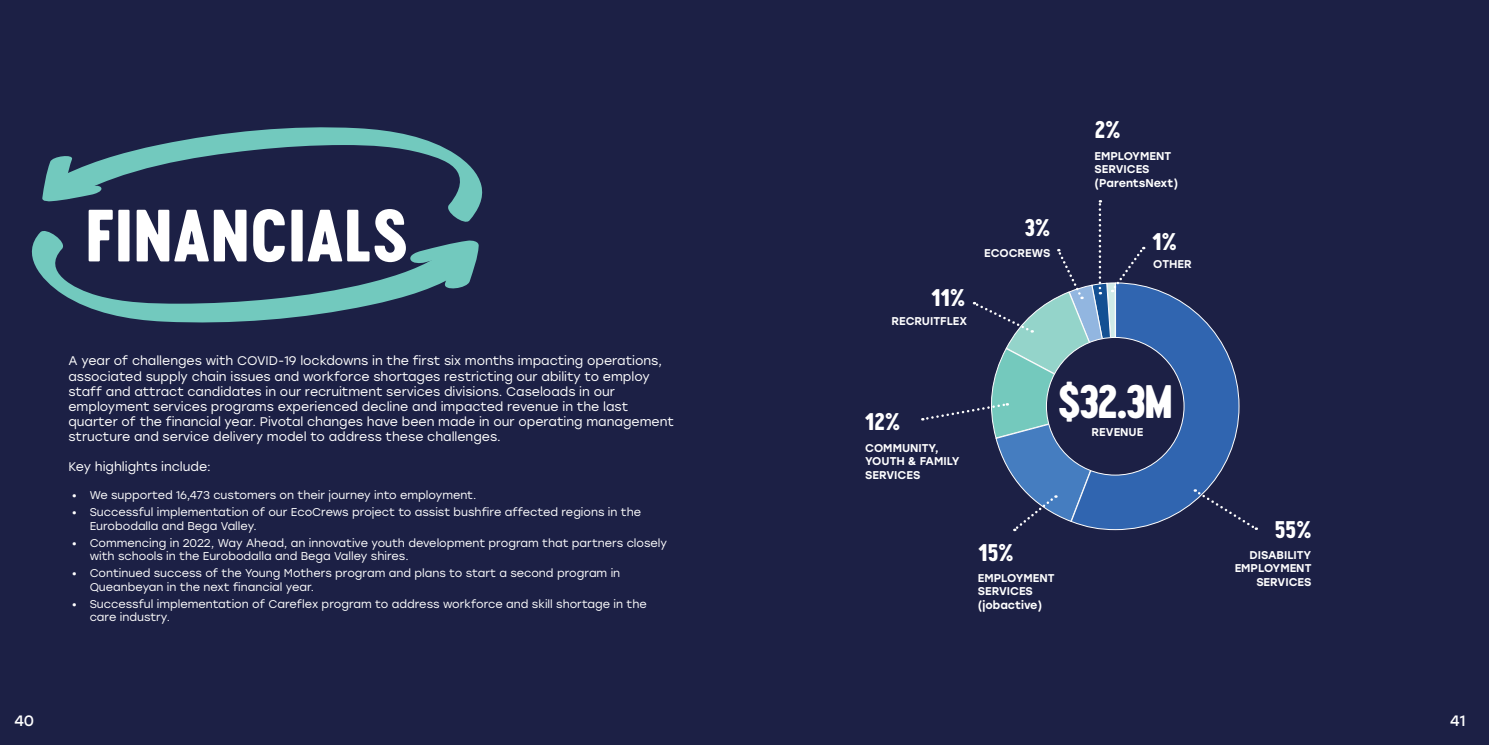
<style>
.page{position:relative;width:1489px;height:745px;background:#fff}
.page>*{position:absolute;margin:0;border:0;box-sizing:border-box;transform-origin:0 0}
.t1{font:43.75px "Cervo Neue Extra Bold Neue";color:#fff}
.t2{font:22.5px "Cervo Neue Extra Bold Neue";color:#fff}
.t3{font:15px "Stolzl";color:#fff}
.t4{font:12.5px/15px "Stolzl";color:#fff}
.t5{font:11.25px/13.5px "Stolzl";color:#fff}
.t6{font:500 11.25px/13.5px "Stolzl";color:#fff}
</style>
<div class="page">
<div style="left:0;top:0;width:754px;height:744px;background:#1c2045"></div>
<svg style="left:47px;top:127px;width:436px;height:99px"></svg>
<svg style="left:42px;top:153px;width:60px;height:48px"></svg>
<svg style="left:31px;top:226px;width:391px;height:97px"></svg>
<svg style="left:89px;top:209px;width:390px;height:82px"></svg>
<div style="left:754px;top:0;width:734px;height:744px;background:#1c2045"></div>
<svg style="left:922px;top:200px;width:334px;height:331px;background:#2e416a"></svg>
<p class="t4" style="left:68px;top:353px;width:607px">A year of challenges with COVID-19 lockdowns in the first six months impacting operations, associated supply chain issues and workforce shortages restricting our ability to employ staff and attract candidates in our recruitment services divisions. Caseloads in our employment services programs experienced decline and impacted revenue in the last quarter of the financial year. Pivotal changes have been made in our operating management structure and service delivery model to address these challenges.</p>
<p class="t4" style="left:68px;top:458px;width:144px">Key highlights include:</p>
<p class="t5" style="left:72px;top:487px;width:406px">• We supported 16,473 customers on their journey into employment.</p>
<p class="t5" style="left:90px;top:504px;width:553px;text-indent:-18px">• Successful implementation of our EcoCrews project to assist bushfire affected regions in the<br>Eurobodalla and Bega Valley.</p>
<p class="t5" style="left:90px;top:535px;width:579px;text-indent:-18px">• Commencing in 2022, Way Ahead, an innovative youth development program that partners closely with schools in the Eurobodalla and Bega Valley shires.</p>
<p class="t5" style="left:90px;top:566px;width:532px;text-indent:-18px">• Continued success of the Young Mothers program and plans to start a second program in<br>Queanbeyan in the next financial year.</p>
<p class="t5" style="left:90px;top:596px;width:558px;text-indent:-18px">• Successful implementation of Careflex program to address workforce and skill shortage in the care industry.</p>
<h3 class="t3" style="left:14px;top:710px;width:21px">40</h3>
<h2 class="t2" style="left:931px;top:281px;width:35px">11%</h2>
<p class="t6" style="left:891px;top:313px;width:77px">RECRUITFLEX</p>
<h2 class="t2" style="left:1024px;top:211px;width:27px">3%</h2>
<p class="t6" style="left:984px;top:245px;width:68px">ECOCREWS</p>
<h2 class="t2" style="left:1094px;top:114px;width:27px">2%</h2>
<p class="t6" style="left:1094px;top:148px;width:85px">EMPLOYMENT<br>SERVICES (ParentsNext)</p>
<h2 class="t2" style="left:1152px;top:225px;width:26px">1%</h2>
<p class="t6" style="left:1153px;top:257px;width:40px">OTHER</p>
<h2 class="t2" style="left:865px;top:405px;width:36px">12%</h2>
<p class="t6" style="left:865px;top:440px;width:96px">COMMUNITY,<br>YOUTH &amp; FAMILY<br>SERVICES</p>
<h1 class="t1" style="left:1057px;top:371px;width:117px">$32.3M</h1>
<p class="t6" style="left:1091px;top:424px;width:53px">REVENUE</p>
<h2 class="t2" style="left:978px;top:536px;width:37px">15%</h2>
<p class="t6" style="left:977px;top:570px;width:78px">EMPLOYMENT<br>SERVICES (jobactive)</p>
<h2 class="t2" style="left:1274px;top:513px;width:38px">55%</h2>
<p class="t6" style="left:1234px;top:547px;width:78px;text-align:right">DISABILITY<br>EMPLOYMENT<br>SERVICES</p>
<h3 class="t3" style="left:1450px;top:710px;width:17px">41</h3>
</div>
